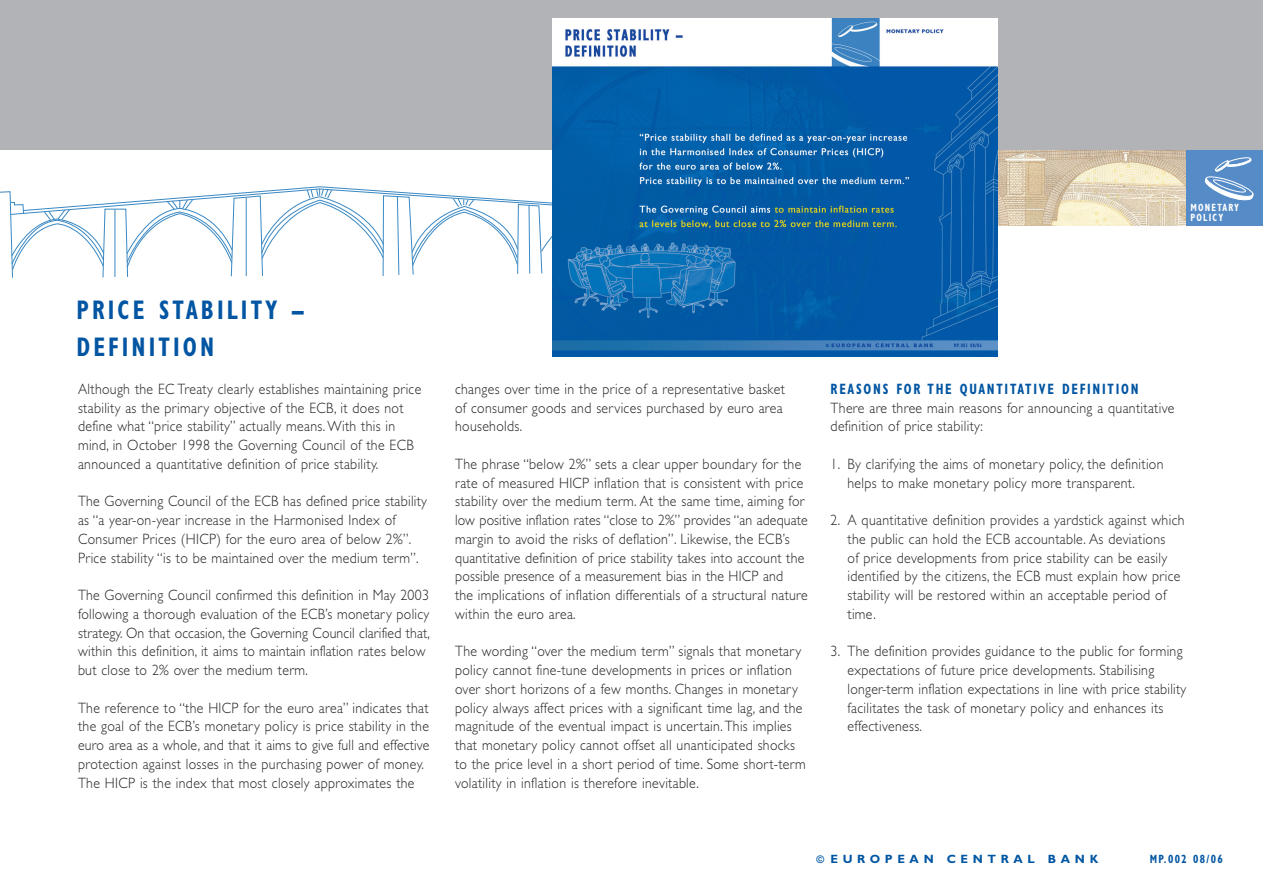
<style>
.page{position:relative;width:1263px;height:893px;background:#fff}
.page>*{position:absolute;margin:0;border:0;box-sizing:border-box;transform-origin:0 0}
.t1{font:700 condensed 27px/37.5px "Gill Sans";letter-spacing:.135em;color:#0155a2;scale:.85 1}
.t2{font:300 15px/18.8px "Gill Sans";letter-spacing:.025em;color:#231f20;scale:.92 1}
.t3{font:700 condensed 15px "Gill Sans";letter-spacing:.135em;color:#0155a2;scale:.85 1}
.t4{font:700 12px "Gill Sans";letter-spacing:.385em;color:#0155a2}
.t5{font:700 condensed 12px "Gill Sans";letter-spacing:.135em;color:#0155a2;scale:.85 1}
.t6{font:700 condensed 10.5px/10.5px "Gill Sans";letter-spacing:.135em;color:#fff;scale:.85 1}
.s1{font-stretch:condensed;font-size:10.5px}
</style>
<div class="page">
<svg style="left:0;top:186px;width:553px;height:92px"></svg>
<div style="left:0;top:0;width:1263px;height:150px;background:#b2b3b7"></div>
<img style="left:998px;top:150px;width:188px;height:75px">
<div style="left:1186px;top:150px;width:77px;height:75px;background:#558cc8"></div>
<svg style="left:1205px;top:157px;width:49px;height:43px"></svg>
<img style="left:553px;top:19px;width:445px;height:337px">
<p class="t6" style="left:1190px;top:203px;width:59px">MONETARY<br>POLICY</p>
<h1 class="t1" style="left:77px;top:293px;width:269px">PRICE STABILITY –<br>DEFINITION</h1>
<p class="t2" style="left:78px;top:381px;width:375px">Although the EC Treaty clearly establishes maintaining price stability as the primary objective of the ECB, it does not define what “price stability” actually means. With this in mind, in October 1998 the Governing Council of the ECB announced a quantitative definition of price stability.</p>
<p class="t2" style="left:78px;top:493px;width:381px">The Governing Council of the ECB has defined price stability as “a year-on-year increase in the Harmonised Index of Consumer Prices (HICP) for the euro area of below 2%”.<br>Price stability “is to be maintained over the medium term”.</p>
<p class="t2" style="left:78px;top:587px;width:384px">The Governing Council confirmed this definition in May 2003 following a thorough evaluation of the ECB’s monetary policy strategy. On that occasion, the Governing Council clarified that, within this definition, it aims to maintain inflation rates below but close to 2% over the medium term.</p>
<p class="t2" style="left:78px;top:699px;width:383px">The reference to “the HICP for the euro area” indicates that the goal of the ECB’s monetary policy is price stability in the euro area as a whole, and that it aims to give full and effective protection against losses in the purchasing power of money.<br>The HICP is the index that most closely approximates the</p>
<p class="t2" style="left:455px;top:381px;width:360px">changes over time in the price of a representative basket of consumer goods and services purchased by euro area households.</p>
<p class="t2" style="left:455px;top:456px;width:385px">The phrase “below 2%” sets a clear upper boundary for the rate of measured HICP inflation that is consistent with price stability over the medium term. At the same time, aiming for low positive inflation rates “close to 2%” provides “an adequate margin to avoid the risks of deflation”. Likewise, the ECB’s quantitative definition of price stability takes into account the possible presence of a measurement bias in the HICP and<br>the implications of inflation differentials of a structural nature within the euro area.</p>
<p class="t2" style="left:455px;top:643px;width:383px">The wording “over the medium term” signals that monetary policy cannot fine-tune developments in prices or inflation over short horizons of a few months. Changes in monetary policy always affect prices with a significant time lag, and the magnitude of the eventual impact is uncertain.This implies that monetary policy cannot offset all unanticipated shocks to the price level in a short period of time. Some short-term volatility in inflation is therefore inevitable.</p>
<p class="t3" style="left:831px;top:383px;width:364px">REASONS FOR THE QUANTITATIVE DEFINITION</p>
<p class="t2" style="left:831px;top:399px;width:375px">There are three main reasons for announcing a quantitative definition of price stability:</p>
<p class="t2" style="left:847px;top:456px;width:345px;text-indent:-17px">1. By clarifying the aims of monetary policy, the definition helps to make monetary policy more transparent.</p>
<p class="t2" style="left:847px;top:512px;width:368px;text-indent:-17px">2. A quantitative definition provides a yardstick against which the public can hold the ECB accountable. As deviations<br>of price developments from price stability can be easily identified by the citizens, the ECB must explain how price stability will be restored within an acceptable period of time.</p>
<p class="t2" style="left:847px;top:643px;width:370px;text-indent:-17px">3. The definition provides guidance to the public for forming expectations of future price developments. Stabilising longer-term inflation expectations in line with price stability facilitates the task of monetary policy and enhances its effectiveness.</p>
<p class="t4" style="left:816px;top:854px;width:283px"><span class="s1">©</span> EUROPEAN CENTRAL BANK</p>
<p class="t5" style="left:1150px;top:854px;width:88px">MP.002 08/06</p>
</div>
